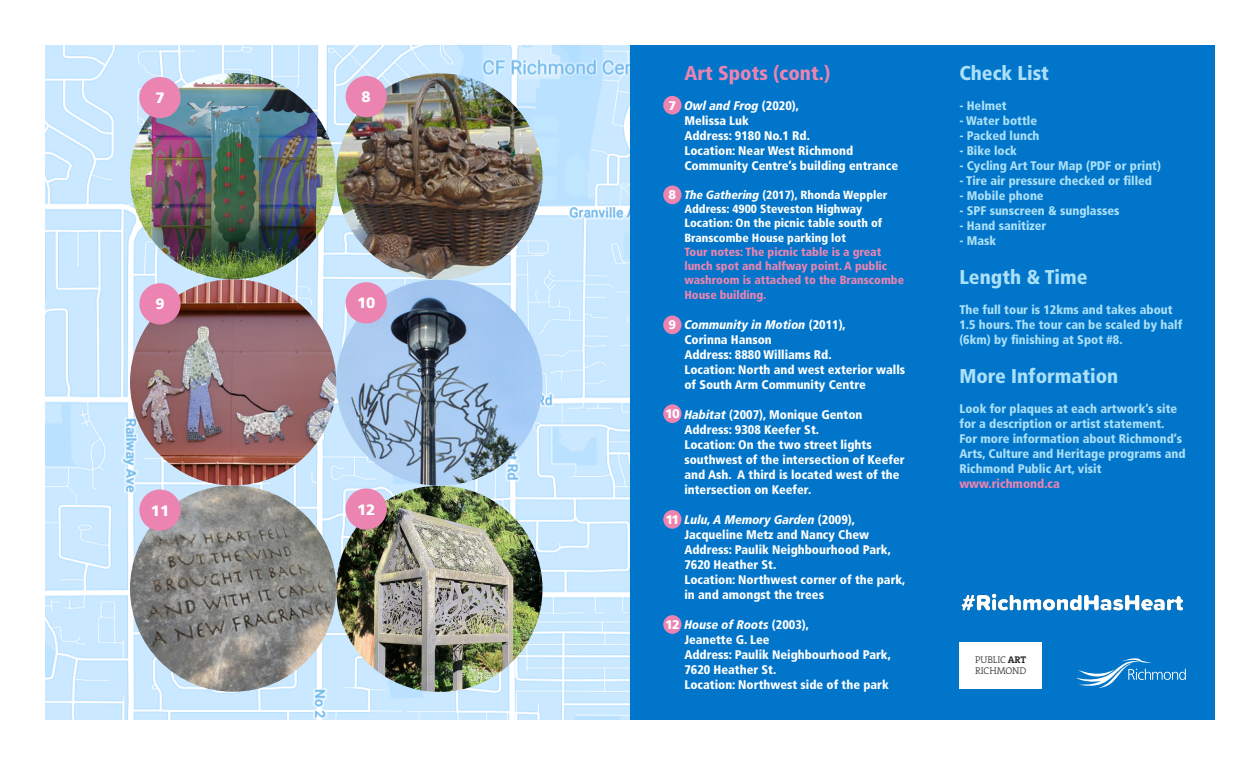
<style>
.page{position:relative;width:1260px;height:765px;background:#fff}
.page>*{position:absolute;margin:0;border:0;box-sizing:border-box;transform-origin:0 0}
.t1{font:900 condensed 20px "Frutiger LT Pro";color:#aae0f9}
.t2{font:900 condensed 20px "Frutiger LT Pro";color:#eb84b1}
.t3{font:900 15px "Frutiger LT Pro";color:#fff}
.t4{font:900 condensed 12.5px/15px "Frutiger LT Pro";color:#fff}
.t5{font:900 condensed 12.5px/15px "Frutiger LT Pro";color:#aae0f9}
.t6{font:italic 900 condensed 12.5px "Frutiger LT Pro";color:#fff}
.t7{font:900 condensed 12.5px "Frutiger LT Pro";color:#eb84b1}
.t8{font:900 12.5px "Frutiger LT Pro";color:#fff}
.t9{font:900 condensed 11.88px/14.2px "Frutiger LT Pro";color:#fff}
.t10{font:900 condensed 11.88px/14.2px "Frutiger LT Pro";color:#eb84b1}
.t11{font:9.75px/11.4px "The Serif HP3 Lig";letter-spacing:-.015em;color:#231f20}
.s1{font-style:normal}
.s2{font-style:italic}
.s3{font-stretch:normal}
.s4{font-style:normal;font-stretch:normal}
.s5{font-family:"The Serif HP7 Bld"}
</style>
<div class="page">
<img style="left:45px;top:45px;width:585px;height:675px">
<img style="left:336px;top:486px;width:206px;height:206px;border-radius:103px">
<img style="left:130px;top:486px;width:206px;height:206px;border-radius:103px">
<img style="left:336px;top:279px;width:206px;height:207px;border-radius:103px">
<img style="left:130px;top:279px;width:206px;height:207px;border-radius:103px">
<img style="left:336px;top:73px;width:206px;height:206px;border-radius:103px">
<img style="left:130px;top:73px;width:206px;height:206px;border-radius:103px">
<div style="left:630px;top:45px;width:585px;height:675px;background:#0075c9"></div>
<div style="left:139px;top:77px;width:42px;height:41px;background:#eb84b1;border-radius:50%"></div>
<div style="left:139px;top:283px;width:42px;height:41px;background:#eb84b1;border-radius:50%"></div>
<div style="left:139px;top:489px;width:42px;height:42px;background:#eb84b1;border-radius:50%"></div>
<div style="left:346px;top:76px;width:41px;height:41px;background:#eb84b1;border-radius:50%"></div>
<div style="left:346px;top:282px;width:41px;height:41px;background:#eb84b1;border-radius:50%"></div>
<div style="left:346px;top:488px;width:41px;height:42px;background:#eb84b1;border-radius:50%"></div>
<div style="left:959px;top:642px;width:83px;height:46px;background:#fff"></div>
<svg style="left:1077px;top:658px;width:109px;height:30px"></svg>
<img style="left:961px;top:593px;width:223px;height:18px">
<div style="left:663px;top:96px;width:19px;height:19px;background:#eb84b1;border-radius:50%"></div>
<div style="left:663px;top:185px;width:19px;height:19px;background:#eb84b1;border-radius:50%"></div>
<div style="left:663px;top:615px;width:19px;height:19px;background:#eb84b1;border-radius:50%"></div>
<div style="left:663px;top:510px;width:19px;height:19px;background:#eb84b1;border-radius:50%"></div>
<div style="left:663px;top:404px;width:19px;height:19px;background:#eb84b1;border-radius:50%"></div>
<div style="left:663px;top:315px;width:19px;height:19px;background:#eb84b1;border-radius:50%"></div>
<p class="t3" style="left:155px;top:89px;width:11px">7</p>
<p class="t3" style="left:362px;top:88px;width:11px">8</p>
<p class="t3" style="left:155px;top:295px;width:11px">9</p>
<p class="t3" style="left:357px;top:294px;width:20px">10</p>
<p class="t3" style="left:151px;top:501px;width:20px">11</p>
<p class="t3" style="left:357px;top:500px;width:20px">12</p>
<p class="t2" style="left:684px;top:61px;width:147px">Art Spots (cont.)</p>
<p class="t6" style="left:684px;top:98px;width:116px">Owl and Frog <span class="s1">(2020),</span></p>
<p class="t4" style="left:684px;top:113px;width:66px">Melissa Luk</p>
<p class="t4" style="left:684px;top:128px;width:215px">Address: 9180 No.1 Rd.<br>Location: Near West Richmond<br>Community Centre’s building entrance</p>
<p class="t9" style="left:684px;top:188px;width:205px"><span class="s2">The Gathering</span> (2017), Rhonda Weppler</p>
<p class="t9" style="left:684px;top:202px;width:180px">Address: 4900 Steveston Highway</p>
<p class="t9" style="left:684px;top:216px;width:199px">Location: On the picnic table south of<br>Branscombe House parking lot</p>
<p class="t10" style="left:684px;top:245px;width:221px">Tour notes: The picnic table is a great lunch spot and halfway point. A public washroom is attached to the Branscombe<br>House building.</p>
<p class="t6" style="left:684px;top:317px;width:163px">Community in Motion <span class="s1">(2011),</span></p>
<p class="t4" style="left:684px;top:332px;width:89px">Corinna Hanson</p>
<p class="t4" style="left:684px;top:347px;width:149px">Address: 8880 Williams Rd.</p>
<p class="t4" style="left:684px;top:362px;width:222px">Location: North and west exterior walls of South Arm Community Centre</p>
<p class="t4" style="left:665px;top:407px;width:199px"><span class="s3">10</span> <span class="s2">Habitat</span> (2007), Monique Genton</p>
<p class="t4" style="left:684px;top:422px;width:136px">Address: 9308 Keefer St.</p>
<p class="t4" style="left:684px;top:437px;width:189px">Location: On the two street lights</p>
<p class="t4" style="left:684px;top:452px;width:222px">southwest of the intersection of Keefer and Ash. A third is located west of the</p>
<p class="t4" style="left:684px;top:482px;width:128px">intersection on Keefer.</p>
<p class="t6" style="left:665px;top:512px;width:191px"><span class="s4">11</span> Lulu, A Memory Garden <span class="s1">(2009),</span></p>
<p class="t4" style="left:684px;top:527px;width:186px">Jacqueline Metz and Nancy Chew</p>
<p class="t4" style="left:684px;top:542px;width:208px">Address: Paulik Neighbourhood Park,<br>7620 Heather St.</p>
<p class="t4" style="left:684px;top:572px;width:223px">Location: Northwest corner of the park, in and amongst the trees</p>
<p class="t6" style="left:665px;top:617px;width:145px"><span class="s4">12</span> House of Roots <span class="s1">(2003),</span></p>
<p class="t4" style="left:684px;top:632px;width:87px">Jeanette G. Lee</p>
<p class="t4" style="left:684px;top:647px;width:208px">Address: Paulik Neighbourhood Park,<br>7620 Heather St.</p>
<p class="t4" style="left:684px;top:677px;width:206px">Location: Northwest side of the park</p>
<p class="t8" style="left:669px;top:98px;width:9px">7</p>
<p class="t8" style="left:669px;top:188px;width:9px">8</p>
<p class="t8" style="left:669px;top:318px;width:9px">9</p>
<p class="t1" style="left:959px;top:61px;width:91px">Check List</p>
<p class="t5" style="left:959px;top:99px;width:49px">- Helmet</p>
<p class="t5" style="left:959px;top:114px;width:79px">- Water bottle</p>
<p class="t5" style="left:959px;top:129px;width:82px">- Packed lunch</p>
<p class="t5" style="left:959px;top:144px;width:59px">- Bike lock</p>
<p class="t5" style="left:959px;top:159px;width:203px">- Cycling Art Tour Map (PDF or print)</p>
<p class="t5" style="left:959px;top:174px;width:194px">- Tire air pressure checked or filled</p>
<p class="t5" style="left:959px;top:189px;width:86px">- Mobile phone</p>
<p class="t5" style="left:959px;top:204px;width:162px">- SPF sunscreen &amp; sunglasses</p>
<p class="t5" style="left:959px;top:219px;width:89px">- Hand sanitizer</p>
<p class="t5" style="left:959px;top:234px;width:38px">- Mask</p>
<p class="t1" style="left:959px;top:265px;width:130px">Length &amp; Time</p>
<p class="t5" style="left:959px;top:303px;width:224px">The full tour is 12kms and takes about<br>1.5 hours. The tour can be scaled by half (6km) by finishing at Spot #8.</p>
<p class="t1" style="left:959px;top:364px;width:160px">More Information</p>
<p class="t5" style="left:959px;top:402px;width:228px">Look for plaques at each artwork’s site for a description or artist statement.<br>For more information about Richmond’s Arts, Culture and Heritage programs and Richmond Public Art, visit</p>
<p class="t7" style="left:959px;top:477px;width:102px">www.richmond.ca</p>
<p class="t11" style="left:975px;top:654px;width:53px">PUBLIC <span class="s5">ART<br></span>RICHMOND</p>
</div>
